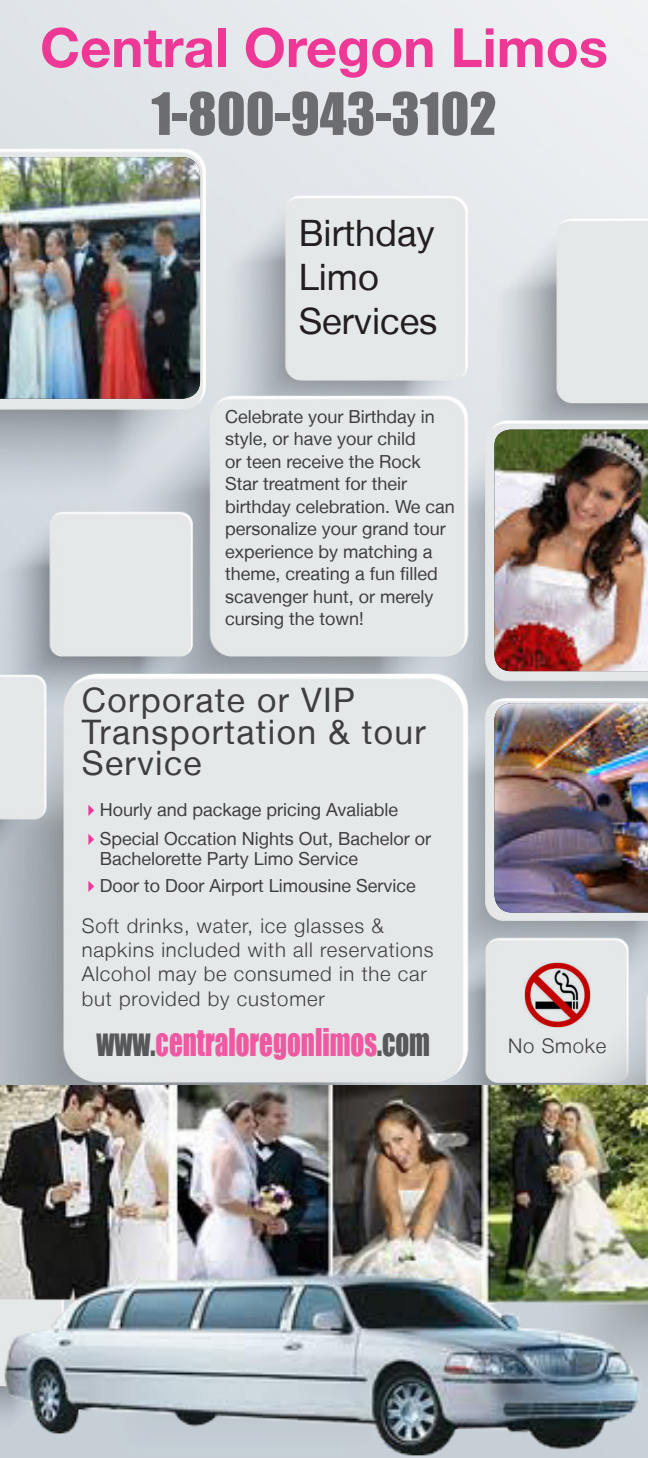
<style>
.page{position:relative;width:648px;height:1458px;background:#fff}
.page>*{position:absolute;margin:0;border:0;box-sizing:border-box;transform-origin:0 0}
.t1{font:700 54.23px "Helvetica Neue LT";color:#ed3896}
.t2{font:54px "Impact";color:#6c6d70}
.t3{font:36.45px/43.6px "Helvetica Neue LT";color:#231f20}
.t4{font:35.1px "Impact";color:#ef59a1;scale:.77 1}
.t5{font:33.75px/31.5px "Helvetica Neue LT";letter-spacing:.04em;color:#3e3e3f}
.t6{font:300 20.25px/24.3px "Helvetica Neue LT";letter-spacing:.04em;color:#3e3e3f}
.t7{font:18px/22.5px "Helvetica Neue LT";color:#3e3e3f}
.s1{color:#ed3896}
.s2{color:#57585a}
</style>
<div class="page">
<img style="left:0;top:0;width:648px;height:1086px">
<img style="left:0;top:1086px;width:648px;height:372px">
<img style="left:0;top:157px;width:200px;height:242px">
<img style="left:494px;top:430px;width:154px;height:241px">
<img style="left:494px;top:703px;width:154px;height:210px">
<img style="left:524px;top:962px;width:66px;height:66px">
<h1 class="t1" style="left:40px;top:14px;width:569px">Central Oregon Limos</h1>
<h2 class="t2" style="left:151px;top:72px;width:347px">1-800-943-3102</h2>
<h3 class="t3" style="left:299px;top:211px;width:140px">Birthday<br>Limo<br>Services</h3>
<p class="t7" style="left:225px;top:405px;width:231px">Celebrate your Birthday in style, or have your child<br>or teen receive the Rock<br>Star treatment for their birthday celebration. We can personalize your grand tour experience by matching a theme, creating a fun filled scavenger hunt, or merely cursing the town!</p>
<h3 class="t5" style="left:82px;top:684px;width:345px">Corporate or VIP<br>Transportation &amp; tour<br>Service</h3>
<p class="t7" style="left:82px;top:798px;width:318px"><span class="s1">✔</span>Hourly and package pricing Avaliable</p>
<p class="t7" style="left:100px;top:828px;width:333px;line-height:20.2px;text-indent:-18px"><span class="s1">✔</span>Special Occation Nights Out, Bachelor or<br>Bachelorette Party Limo Service</p>
<p class="t7" style="left:82px;top:874px;width:336px"><span class="s1">✔</span>Door to Door Airport Limousine Service</p>
<p class="t6" style="left:82px;top:913px;width:353px">Soft drinks, water, ice glasses &amp; napkins included with all reservations<br>Alcohol may be consumed in the car but provided by customer</p>
<h3 class="t4" style="left:96px;top:1015px;width:435px"><span class="s2">www.</span>centraloregonlimos<span class="s2">.com</span></h3>
<p class="t6" style="left:508px;top:1033px;width:100px">No Smoke</p>
</div>
